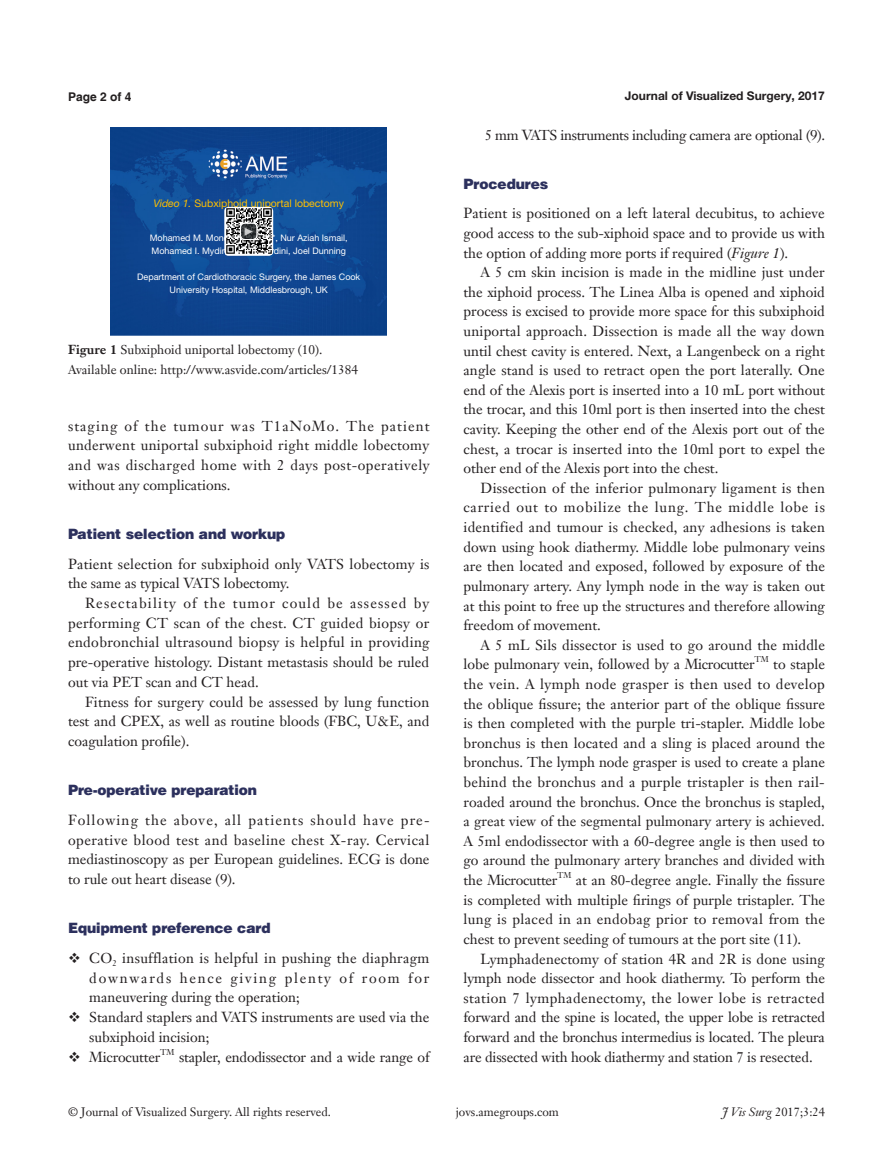
<style>
.page{position:relative;width:893px;height:1170px;background:#fff}
.page>*{position:absolute;margin:0;border:0;box-sizing:border-box;transform-origin:0 0}
.t1{font:14.25px/19.6px "Janson Text LT";color:#231f20;text-align:justify}
.t2{font:900 14.25px "Helvetica";color:#2c305d}
.t3{font:14.25px "Janson Text LT";letter-spacing:-.02em;color:#231f20}
.t4{font:12.75px "Janson Text LT";color:#231f20}
.t5{font:12px "Janson Text LT";color:#231f20}
.t6{font:700 12px "Helvetica Neue LT Pro";color:#231f20}
.t7{font:700 12px "Helvetica";color:#231f20}
.t8{font:11.55px "Times New Roman";color:#fff}
.t9{font:10.5px "Helvetica Neue LT Pro";color:#ffc000}
.t10{font:9px/13px "Helvetica Neue LT Pro";color:#fff}
.t11{font:8.25px "Janson Text LT";color:#231f20}
.s1{font-style:italic}
.s2{font-weight:700}
</style>
<div class="page">
<img style="left:111px;top:128px;width:276px;height:207px">
<svg style="left:224px;top:207px;width:49px;height:49px"></svg>
<img style="left:225px;top:208px;width:47px;height:47px">
<svg style="left:240px;top:223px;width:17px;height:16px"></svg>
<div style="left:240px;top:223px;width:17px;height:17px;border:1px solid #fff;border-radius:4px"></div>
<p class="t7" style="left:68px;top:89px;width:65px">Page 2 of 4</p>
<p class="t9" style="left:153px;top:196px;width:192px"><span class="s1">Video 1.</span> Subxiphoid uniportal lobectomy</p>
<p class="t10" style="left:150px;top:231px;width:199px">Mohamed M. Moneer ElSaegh*, Nur Aziah Ismail,<br>Mohamed I. Mydin, Marco Nardini, Joel Dunning</p>
<p class="t10" style="left:137px;top:270px;width:225px;text-align:center">Department of Cardiothoracic Surgery, the James Cook<br>University Hospital, Middlesbrough, UK</p>
<p class="t8" style="left:257px;top:225px;width:13px;rotate:90deg">▲</p>
<p class="t4" style="left:68px;top:342px;width:256px"><span class="s2">Figure 1</span> Subxiphoid uniportal lobectomy (10).</p>
<p class="t4" style="left:68px;top:361px;width:292px">Available online: http://www.asvide.com/articles/1384</p>
<p class="t1" style="left:68px;top:415px;width:363px">staging of the tumour was T1aNoMo. The patient underwent uniportal subxiphoid right middle lobectomy and was discharged home with 2 days post-operatively without any complications.</p>
<p class="t2" style="left:68px;top:524px;width:219px">Patient selection and workup</p>
<p class="t1" style="left:68px;top:553px;width:363px">Patient selection for subxiphoid only VATS lobectomy is the same as typical VATS lobectomy.</p>
<p class="t1" style="left:68px;top:593px;width:363px;text-indent:17px">Resectability of the tumor could be assessed by performing CT scan of the chest. CT guided biopsy or endobronchial ultrasound biopsy is helpful in providing pre-operative histology. Distant metastasis should be ruled out via PET scan and CT head.</p>
<p class="t1" style="left:68px;top:691px;width:363px;text-indent:17px">Fitness for surgery could be assessed by lung function test and CPEX, as well as routine bloods (FBC, U&amp;E, and coagulation profile).</p>
<p class="t2" style="left:68px;top:781px;width:190px">Pre-operative preparation</p>
<p class="t1" style="left:68px;top:810px;width:363px">Following the above, all patients should have pre&shy;operative blood test and baseline chest X-ray. Cervical mediastinoscopy as per European guidelines. ECG is done to rule out heart disease (9).</p>
<p class="t2" style="left:68px;top:919px;width:204px">Equipment preference card</p>
<p class="t1" style="left:89px;top:948px;width:342px;text-indent:-21px">❖ CO<sub>2</sub> insufflation is helpful in pushing the diaphragm downwards hence giving plenty of room for maneuvering during the operation;</p>
<p class="t1" style="left:89px;top:1007px;width:341px;text-indent:-21px">❖ Standard staplers and VATS instruments are used via the subxiphoid incision;</p>
<p class="t1" style="left:68px;top:1046px;width:94px">❖ Microcutter</p>
<p class="t11" style="left:160px;top:1046px;width:16px">TM</p>
<p class="t1" style="left:179px;top:1046px;width:252px">stapler, endodissector and a wide range of</p>
<p class="t6" style="left:625px;top:88px;width:202px">Journal of Visualized Surgery, 2017</p>
<p class="t3" style="left:485px;top:126px;width:342px">5 mm VATS instruments including camera are optional (9).</p>
<p class="t2" style="left:463px;top:174px;width:86px">Procedures</p>
<p class="t1" style="left:463px;top:203px;width:363px">Patient is positioned on a left lateral decubitus, to achieve good access to the sub-xiphoid space and to provide us with the option of adding more ports if required (<span class="s1">Figure 1</span>).</p>
<p class="t1" style="left:463px;top:262px;width:363px;text-indent:17px">A 5 cm skin incision is made in the midline just under the xiphoid process. The Linea Alba is opened and xiphoid process is excised to provide more space for this subxiphoid uniportal approach. Dissection is made all the way down until chest cavity is entered. Next, a Langenbeck on a right angle stand is used to retract open the port laterally. One end of the Alexis port is inserted into a 10 mL port without the trocar, and this 10ml port is then inserted into the chest cavity. Keeping the other end of the Alexis port out of the chest, a trocar is inserted into the 10ml port to expel the other end of the Alexis port into the chest.</p>
<p class="t1" style="left:463px;top:478px;width:363px;text-indent:17px">Dissection of the inferior pulmonary ligament is then carried out to mobilize the lung. The middle lobe is identified and tumour is checked, any adhesions is taken down using hook diathermy. Middle lobe pulmonary veins are then located and exposed, followed by exposure of the pulmonary artery. Any lymph node in the way is taken out at this point to free up the structures and therefore allowing freedom of movement.</p>
<p class="t1" style="left:463px;top:634px;width:363px;text-indent:17px">A 5 mL Sils dissector is used to go around the middle lobe pulmonary vein, followed by a Microcutter</p>
<p class="t11" style="left:754px;top:654px;width:16px">TM</p>
<p class="t1" style="left:463px;top:654px;width:363px;text-indent:310px">to staple the vein. A lymph node grasper is then used to develop the oblique fissure; the anterior part of the oblique fissure is then completed with the purple tri-stapler. Middle lobe bronchus is then located and a sling is placed around the bronchus. The lymph node grasper is used to create a plane behind the bronchus and a purple tristapler is then rail&shy;roaded around the bronchus. Once the bronchus is stapled, a great view of the segmental pulmonary artery is achieved.<br>A 5ml endodissector with a 60-degree angle is then used to go around the pulmonary artery branches and divided with the Microcutter</p>
<p class="t11" style="left:557px;top:870px;width:16px">TM</p>
<p class="t1" style="left:463px;top:870px;width:363px;text-indent:112px">at an 80-degree angle. Finally the fissure is completed with multiple firings of purple tristapler. The lung is placed in an endobag prior to removal from the chest to prevent seeding of tumours at the port site (11).</p>
<p class="t1" style="left:463px;top:948px;width:363px;text-indent:17px">Lymphadenectomy of station 4R and 2R is done using lymph node dissector and hook diathermy. To perform the station 7 lymphadenectomy, the lower lobe is retracted forward and the spine is located, the upper lobe is retracted forward and the bronchus intermedius is located. The pleura are dissected with hook diathermy and station 7 is resected.</p>
<p class="t5" style="left:68px;top:1104px;width:264px">© Journal of Visualized Surgery. All rights reserved.</p>
<p class="t5" style="left:456px;top:1104px;width:105px">jovs.amegroups.com</p>
<p class="t5" style="left:722px;top:1104px;width:104px"><span class="s1">J Vis Surg</span> 2017;3:24</p>
</div>
